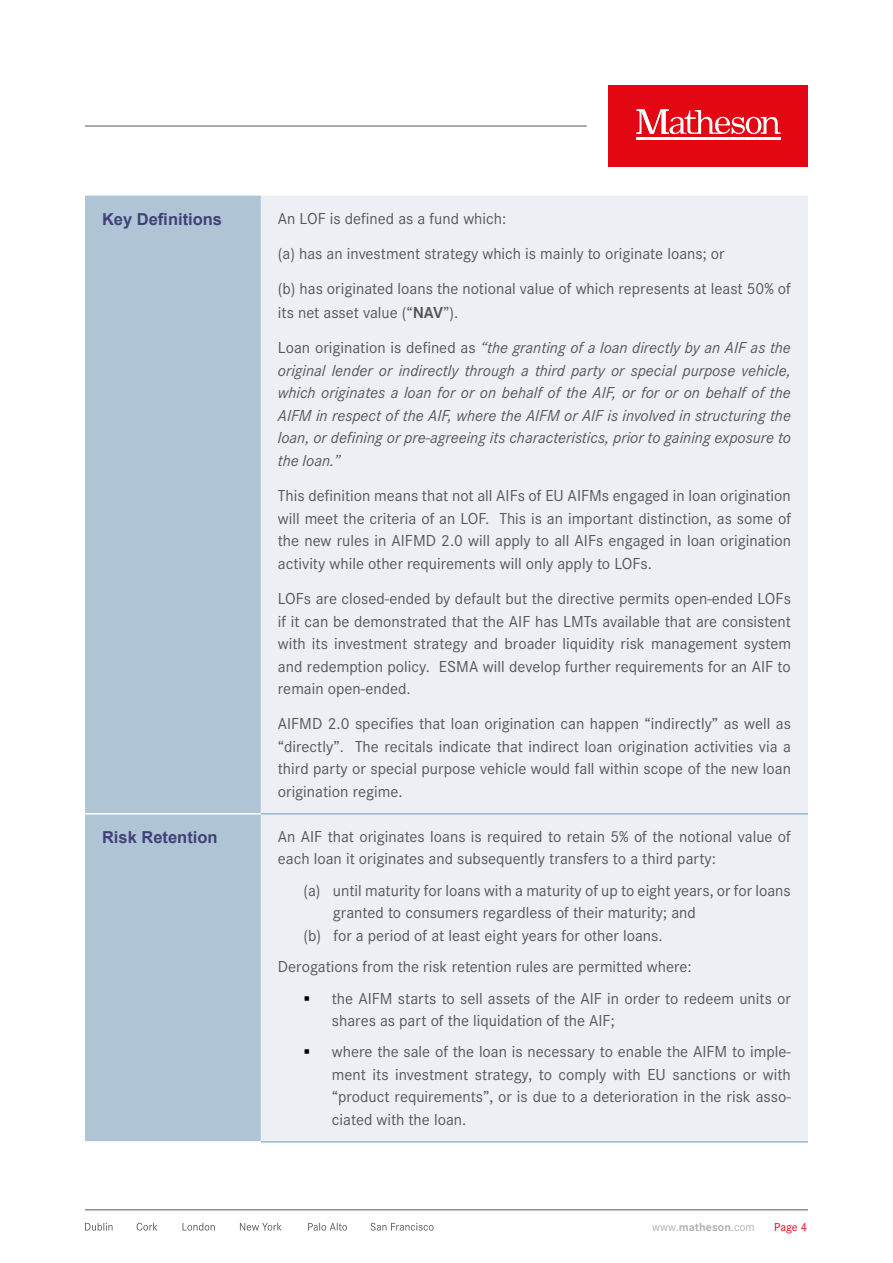
<style>
.page{position:relative;width:893px;height:1263px;background:#fff}
.page>*{position:absolute;margin:0;border:0;box-sizing:border-box;transform-origin:0 0}
.List_Paragraph{font:16.5px/22.5px "Corporate S Pro";color:#575756}
.t1{font:italic 16.5px/22.5px "Corporate S Pro";color:#575756;text-align:justify}
.t2{font:700 16.5px "Arial";color:#414178}
.t3{font:12px "Corporate S Pro";color:#b3b2b2}
.t4{font:12px "Corporate S Pro";color:#e30613}
.s1{font-weight:700}
.s2{font-style:normal}
.s3{color:#000}
</style>
<div class="page">
<div style="left:608px;top:85px;width:200px;height:82px;background:#e30613"></div>
<hr style="left:636px;top:138px;width:145px;height:2px;background:#fff">
<svg style="left:636px;top:109px;width:145px;height:25px"></svg>
<hr style="left:85px;top:126px;width:502px;height:1px;background:#575756">
<hr style="left:85px;top:1209px;width:723px;height:1px;background:#575756">
<svg style="left:85px;top:1223px;width:349px;height:7px"></svg>
<div style="left:85px;top:196px;width:176px;height:945px;background:#afc5d6"></div>
<div style="left:261px;top:196px;width:547px;height:945px;background:#ecf0f5"></div>
<hr style="left:85px;top:813px;width:176px;height:1px;background:#fff">
<hr style="left:261px;top:813px;width:547px;height:1px;background:#9ab7cc">
<hr style="left:261px;top:1141px;width:547px;height:2px;background:#9ab7cc">
<svg style="left:310px;top:1004px;width:15px;height:1px"></svg>
<svg style="left:310px;top:1057px;width:15px;height:1px"></svg>
<p class="t2" style="left:102px;top:208px;width:122px">Key Definitions</p>
<p class="List_Paragraph" style="left:278px;top:206px;width:230px">An LOF is defined as a fund which:</p>
<p class="List_Paragraph" style="left:278px;top:241px;width:448px">(a) has an investment strategy which is mainly to originate loans; or</p>
<p class="List_Paragraph" style="left:278px;top:276px;width:515px;line-height:24px">(b) has originated loans the notional value of which represents at least 50% of its net asset value (“<span class="s1">NAV</span>”).</p>
<p class="t1" style="left:278px;top:336px;width:515px"><span class="s2">Loan origination is defined as</span> “the granting of a loan directly by an AIF as the original lender or indirectly through a third party or special purpose vehicle, which originates a loan for or on behalf of the AIF, or for or on behalf of the AIFM in respect of the AIF, where the AIFM or AIF is involved in structuring the loan, or defining or pre-agreeing its characteristics, prior to gaining exposure to the loan.”</p>
<p class="List_Paragraph" style="left:278px;top:483px;width:515px;text-align:justify">This definition means that not all AIFs of EU AIFMs engaged in loan origination will meet the criteria of an LOF. This is an important distinction, as some of the new rules in AIFMD 2.0 will apply to all AIFs engaged in loan origination activity while other requirements will only apply to LOFs.</p>
<p class="List_Paragraph" style="left:278px;top:586px;width:515px;text-align:justify">LOFs are closed-ended by default but the directive permits open-ended LOFs if it can be demonstrated that the AIF has LMTs available that are consistent with its investment strategy and broader liquidity risk management system and redemption policy. ESMA will develop further requirements for an AIF to remain open-ended.</p>
<p class="List_Paragraph" style="left:278px;top:711px;width:515px;text-align:justify">AIFMD 2.0 specifies that loan origination can happen “indirectly” as well as “directly”. The recitals indicate that indirect loan origination activities via a third party or special purpose vehicle would fall within scope of the new loan origination regime.</p>
<p class="t2" style="left:102px;top:826px;width:117px">Risk Retention</p>
<p class="List_Paragraph" style="left:278px;top:824px;width:515px">An AIF that originates loans is required to retain 5% of the notional value of each loan it originates and subsequently transfers to a third party:</p>
<p class="List_Paragraph" style="left:333px;top:878px;width:459px;text-indent:-30px">(a) until maturity for loans with a maturity of up to eight years, or for loans granted to consumers regardless of their maturity; and</p>
<p class="List_Paragraph" style="left:303px;top:923px;width:361px">(b) for a period of at least eight years for other loans.</p>
<p class="List_Paragraph" style="left:278px;top:954px;width:415px">Derogations from the risk retention rules are permitted where:</p>
<p class="List_Paragraph" style="left:332px;top:986px;width:461px;text-indent:-28px"><span class="s3">▪</span> the AIFM starts to sell assets of the AIF in order to redeem units or shares as part of the liquidation of the AIF;</p>
<p class="List_Paragraph" style="left:332px;top:1039px;width:461px;text-align:justify;text-indent:-28px"><span class="s3">▪</span> where the sale of the loan is necessary to enable the AIFM to imple&shy;ment its investment strategy, to comply with EU sanctions or with “product requirements”, or is due to a deterioration in the risk asso&shy;ciated with the loan.</p>
<p class="t3" style="left:652px;top:1218px;width:104px">www.<span class="s1">matheson</span>.com</p>
<p class="t4" style="left:774px;top:1218px;width:34px">Page 4</p>
</div>
